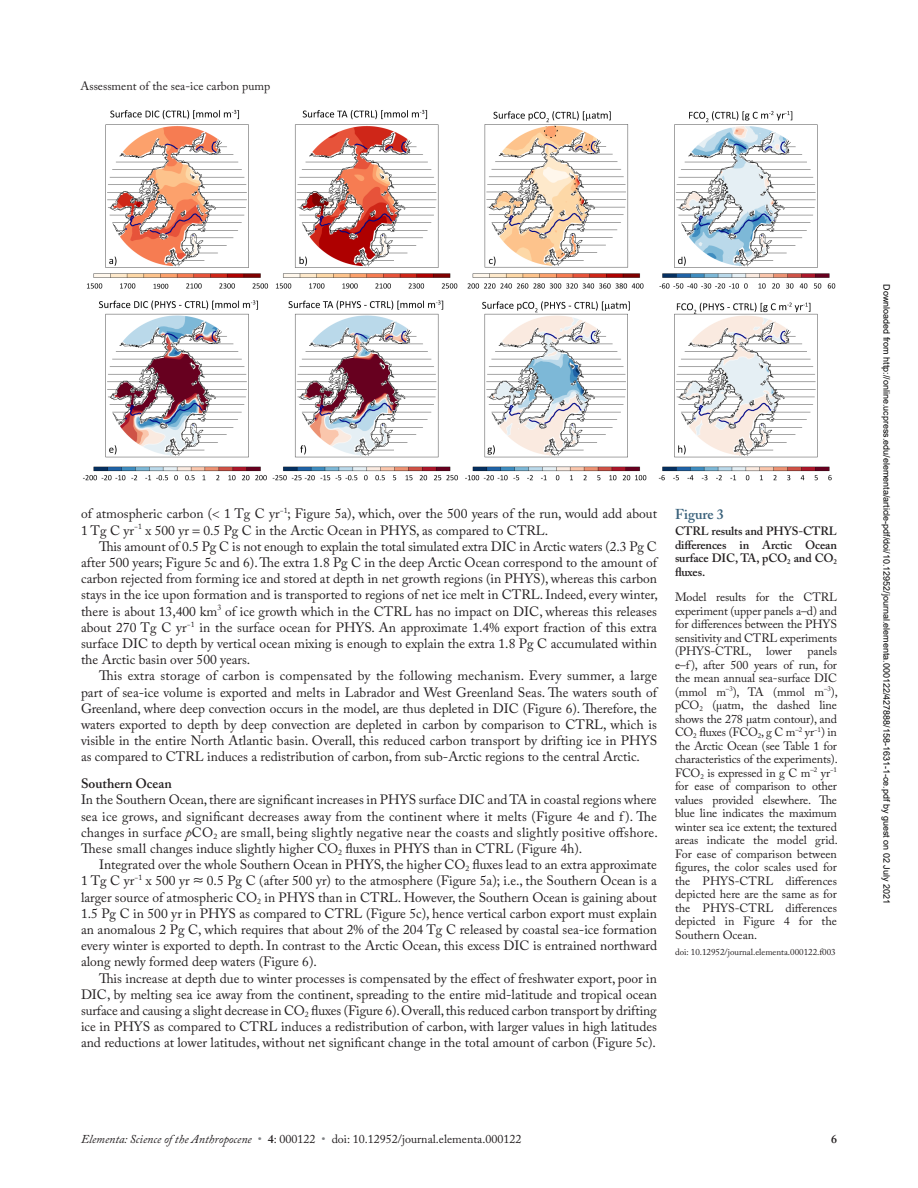
<style>
.page{position:relative;width:918px;height:1188px;background:#fff}
.page>*{position:absolute;margin:0;border:0;box-sizing:border-box;transform-origin:0 0}
.fig_num{font:600 14.25px "Adobe Caslon Pro";color:#38607a}
.text{font:13.5px/16.2px "Adobe Caslon Pro";color:#231f20;text-align:justify}
.text_l{font:13.5px/16.2px "Adobe Caslon Pro";color:#231f20;text-align:justify}
.text_f{font:13.5px/16.2px "Adobe Caslon Pro";color:#231f20;text-align:justify}
._3_hd{font:600 13.5px "Adobe Caslon Pro";color:#231f20}
.fig_cap{font:12px/13.5px "Adobe Caslon Pro";color:#231f20;text-align:justify}
.fig_ttl{font:600 12px/13.5px "Adobe Caslon Pro";letter-spacing:-.01em;color:#231f20;text-align:justify}
.Running_Foot{font:12px "Adobe Caslon Pro";color:#231f20}
.t1{font:9px "Arial";color:#000}
.fig_doi{font:9px "Adobe Caslon Pro";color:#231f20}
.s1{font-style:italic}
.s2{color:#808285}
.s3{font-weight:600}
</style>
<div class="page">
<img style="left:82px;top:109px;width:754px;height:372px">
<p class="fig_cap" style="left:81px;top:79px;width:191px">Assessment of the sea-ice carbon pump</p>
<p class="text" style="left:81px;top:506px;width:578px">of atmospheric carbon ( 1 Tg C yr<sup>−1</sup>; Figure 5a), which, over the 500 years of the run, would add about<br>1 Tg C yr<sup>−1</sup> x 500 yr 0.5 Pg C in the Arctic Ocean in PHYS, as compared to CTRL.</p>
<p class="text" style="left:81px;top:538px;width:578px;text-indent:18px">This amount of 0.5 Pg C is not enough to explain the total simulated extra DIC in Arctic waters (2.3 Pg C after 500 years; Figure 5c and 6). The extra 1.8 Pg C in the deep Arctic Ocean correspond to the amount of carbon rejected from forming ice and stored at depth in net growth regions (in PHYS), whereas this carbon stays in the ice upon formation and is transported to regions of net ice melt in CTRL. Indeed, every winter, there is about 13,400 km<sup>3</sup> of ice growth which in the CTRL has no impact on DIC, whereas this releases about 270 Tg C yr<sup>−1</sup> in the surface ocean for PHYS. An approximate 1.4% export fraction of this extra surface DIC to depth by vertical ocean mixing is enough to explain the extra 1.8 Pg C accumulated within the Arctic basin over 500 years.</p>
<p class="text" style="left:81px;top:668px;width:578px;text-indent:18px">This extra storage of carbon is compensated by the following mechanism. Every summer, a large part of sea-ice volume is exported and melts in Labrador and West Greenland Seas. The waters south of Greenland, where deep convection occurs in the model, are thus depleted in DIC (Figure 6). Therefore, the waters exported to depth by deep convection are depleted in carbon by comparison to CTRL, which is visible in the entire North Atlantic basin. Overall, this reduced carbon transport by drifting ice in PHYS as compared to CTRL induces a redistribution of carbon, from sub-Arctic regions to the central Arctic.</p>
<p class="_3_hd" style="left:81px;top:776px;width:92px">Southern Ocean</p>
<p class="text_f" style="left:81px;top:792px;width:579px">In the Southern Ocean, there are significant increases in PHYS surface DIC and TA in coastal regions where sea ice grows, and significant decreases away from the continent where it melts (Figure 4e and f ). The changes in surface <span class="s1">p</span>CO<sub>2</sub> are small, being slightly negative near the coasts and slightly positive offshore.<br>These small changes induce slightly higher CO<sub>2</sub> fluxes in PHYS than in CTRL (Figure 4h).</p>
<p class="text" style="left:81px;top:856px;width:578px;text-indent:18px">Integrated over the whole Southern Ocean in PHYS, the higher CO<sub>2</sub> fluxes lead to an extra approximate 1 Tg C yr<sup>−1</sup> x 500 yr ≈ 0.5 Pg C (after 500 yr) to the atmosphere (Figure 5a); i.e., the Southern Ocean is a larger source of atmospheric CO<sub>2</sub> in PHYS than in CTRL. However, the Southern Ocean is gaining about 1.5 Pg C in 500 yr in PHYS as compared to CTRL (Figure 5c), hence vertical carbon export must explain an anomalous 2 Pg C, which requires that about 2% of the 204 Tg C released by coastal sea-ice formation every winter is exported to depth. In contrast to the Arctic Ocean, this excess DIC is entrained northward along newly formed deep waters (Figure 6).</p>
<p class="text_l" style="left:81px;top:970px;width:578px;text-indent:18px">This increase at depth due to winter processes is compensated by the effect of freshwater export, poor in DIC, by melting sea ice away from the continent, spreading to the entire mid-latitude and tropical ocean surface and causing a slight decrease in CO<sub>2</sub> fluxes (Figure 6). Overall, this reduced carbon transport by drifting ice in PHYS as compared to CTRL induces a redistribution of carbon, with larger values in high latitudes and reductions at lower latitudes, without net significant change in the total amount of carbon (Figure 5c).</p>
<p class="fig_num" style="left:675px;top:506px;width:50px">Figure 3</p>
<p class="fig_ttl" style="left:675px;top:525px;width:164px">CTRL results and PHYS-CTRL differences in Arctic Ocean surface DIC, TA, pCO<sub>2</sub> and CO<sub>2 </sub>fluxes.</p>
<p class="fig_cap" style="left:675px;top:591px;width:164px">Model results for the CTRL experiment (upper panels a–d) and for differences between the PHYS sensitivity and CTRL experiments (PHYS-CTRL, lower</p>
<p class="fig_cap" style="left:675px;top:645px;width:164px;text-indent:132px">panels e–f), after 500 years of run, for the mean annual sea-surface DIC (mmol m<sup>–3</sup>), TA (mmol m<sup>–3</sup>), pCO<sub>2</sub> (µatm, the dashed line shows the 278 µatm contour), and CO<sub>2</sub> fluxes (FCO<sub>2</sub>, g C m<sup>–2</sup> yr<sup>−1</sup>) in the Arctic Ocean (see Table 1 for characteristics of the experiments).<br>FCO<sub>2</sub> is expressed in g C m<sup>–2</sup> yr<sup>−1 </sup>for ease of comparison to other values provided elsewhere. The blue line indicates the maximum winter sea ice extent; the textured areas indicate the model grid.<br>For ease of comparison between figures, the color scales used for the PHYS-CTRL differences depicted here are the same as for the PHYS-CTRL differences depicted in Figure 4 for the Southern Ocean.</p>
<p class="fig_doi" style="left:675px;top:947px;width:162px">doi: 10.12952/journal.elementa.000122.f003</p>
<p class="Running_Foot" style="left:81px;top:1132px;width:442px"><span class="s1">Elementa: Science of the Anthropocene</span> <span class="s2">•</span> <span class="s3">4</span>: 000122 <span class="s2">•</span> doi: 10.12952/journal.elementa.000122</p>
<p class="fig_ttl" style="left:831px;top:1132px;width:7px">6</p>
<p class="t1" style="left:890px;top:284px;width:621px;rotate:90deg">Downloaded from http://online.ucpress.edu/elementa/article-pdf/doi/10.12952/journal.elementa.000122/427888/158-1631-1-ce.pdf by guest on 02 July 2021</p>
</div>
